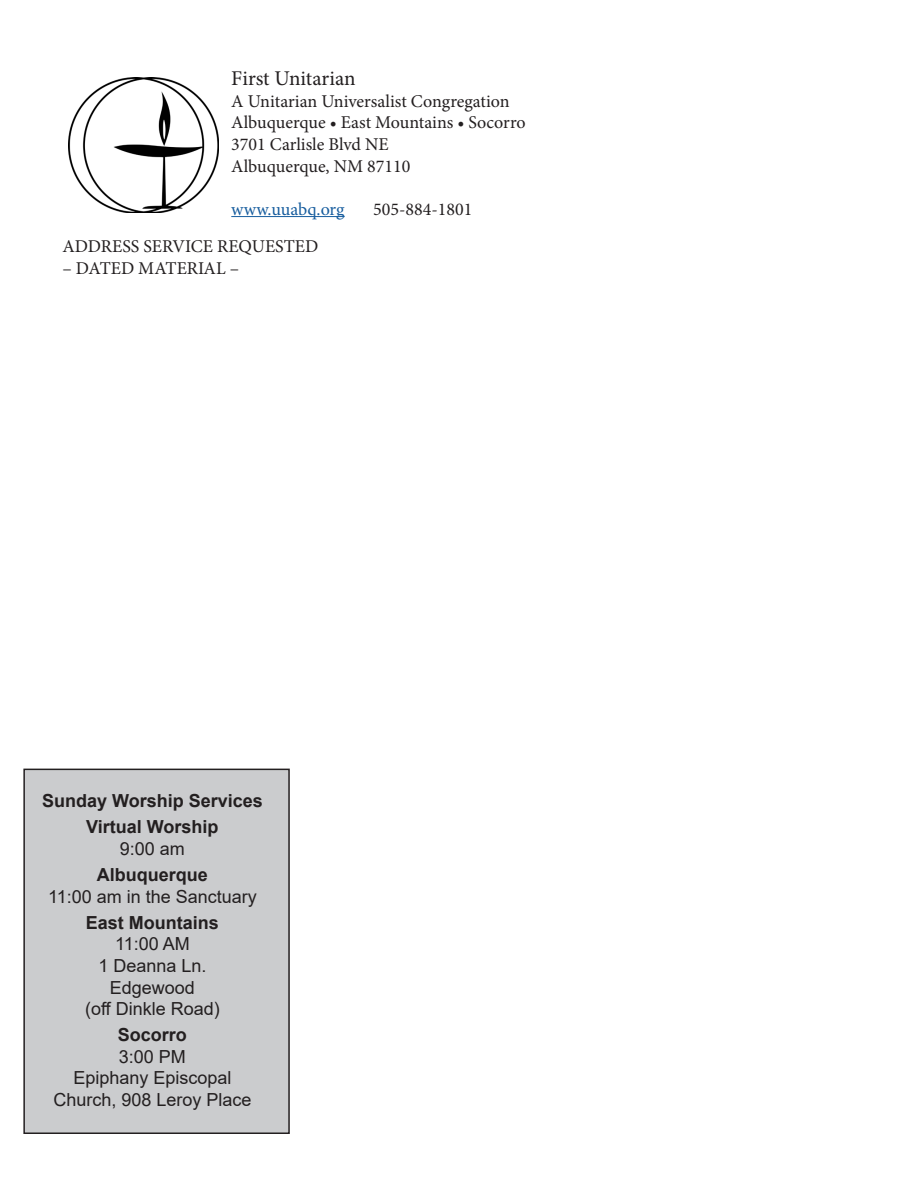
<style>
.page{position:relative;width:918px;height:1188px;background:#fff}
.page>*{position:absolute;margin:0;border:0;box-sizing:border-box;transform-origin:0 0}
.t1{font:21px "Minion Pro";letter-spacing:-.005em;color:#231f20}
.t2{font:18px "Minion Pro";color:#231f20}
.t3{font:18px/21.6px "Arial";color:#231f20;text-align:center}
.t4{font:700 18px "Arial";color:#231f20}
.t5{font:18px "Minion Pro";letter-spacing:-.005em;color:#175d9e}
</style>
<div class="page">
<div style="left:24px;top:769px;width:265px;height:364px;background:#cbccce"></div>
<div style="left:23px;top:769px;width:267px;height:365px;border:2px solid #231f20"></div>
<img style="left:68px;top:78px;width:150px;height:135px">
<hr style="left:231px;top:216px;width:114px;height:1px;background:#175d9e">
<p class="t1" style="left:231px;top:64px;width:126px">First Unitarian</p>
<p class="t2" style="left:231px;top:89px;width:280px">A Unitarian Universalist Congregation</p>
<p class="t2" style="left:231px;top:111px;width:296px">Albuquerque • East Mountains • Socorro</p>
<p class="t2" style="left:231px;top:132px;width:159px">3701 Carlisle Blvd NE</p>
<p class="t2" style="left:231px;top:154px;width:181px">Albuquerque, NM 87110</p>
<p class="t5" style="left:231px;top:197px;width:115px">www.uuabq.org</p>
<p class="t2" style="left:373px;top:197px;width:101px">505-884-1801</p>
<p class="t2" style="left:62px;top:235px;width:257px">ADDRESS SERVICE REQUESTED</p>
<p class="t2" style="left:62px;top:256px;width:178px">– DATED MATERIAL –</p>
<p class="t4" style="left:42px;top:788px;width:222px">Sunday Worship Services</p>
<p class="t4" style="left:86px;top:814px;width:134px">Virtual Worship</p>
<p class="t3" style="left:120px;top:838px;width:67px">9:00 am</p>
<p class="t4" style="left:97px;top:862px;width:113px">Albuquerque</p>
<p class="t3" style="left:48px;top:885px;width:210px">11:00 am in the Sanctuary</p>
<p class="t4" style="left:86px;top:910px;width:135px">East Mountains</p>
<p class="t3" style="left:115px;top:933px;width:76px">11:00 AM</p>
<p class="t3" style="left:98px;top:955px;width:110px">1 Deanna Ln.</p>
<p class="t3" style="left:110px;top:976px;width:87px">Edgewood</p>
<p class="t3" style="left:85px;top:998px;width:136px">(off Dinkle Road)</p>
<p class="t4" style="left:118px;top:1022px;width:71px">Socorro</p>
<p class="t3" style="left:119px;top:1046px;width:69px">3:00 PM</p>
<p class="t3" style="left:53px;top:1067px;width:200px">Epiphany Episcopal<br>Church, 908 Leroy Place</p>
</div>
